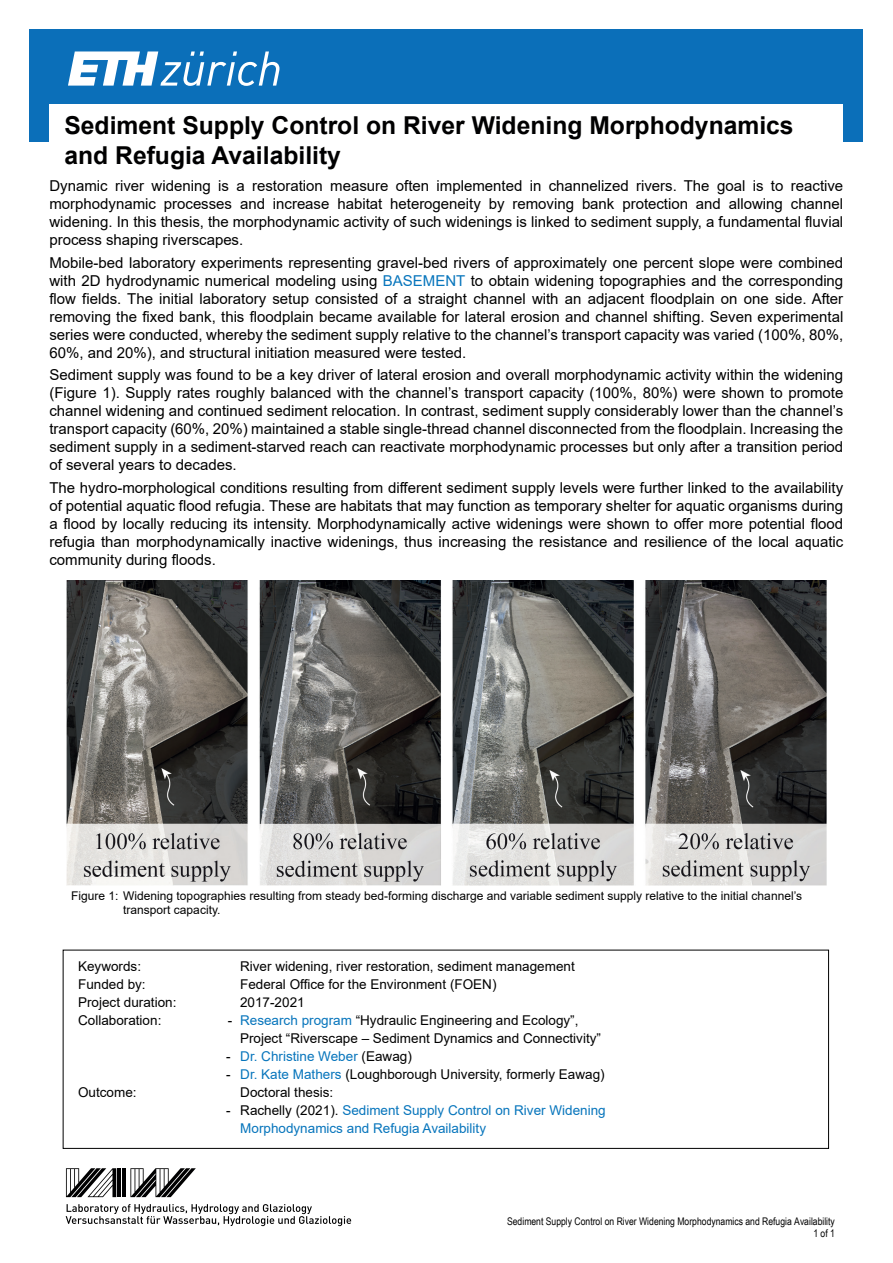
<style>
.page{position:relative;width:893px;height:1263px;background:#fff}
.page>*{position:absolute;margin:0;border:0;box-sizing:border-box;transform-origin:0 0}
.t1{font:700 24.75px/29.5px "Arial";color:#000001}
.t2{font:15px/18px "Arial";color:#000001;text-align:justify}
.t3{font:13.5px/18px "Arial";color:#000001}
.t4{font:13.5px/18px "Arial";color:#0775bc}
.t5{font:12px/14.4px "Arial";color:#000001}
.t6{font:10.5px/12.1px "Arial Narrow";color:#000001;text-align:right}
.s1{color:#0775bc}
.s2{color:#000001}
</style>
<div class="page">
<div style="left:30px;top:29px;width:833px;height:113px;background:#0b6fb9"></div>
<div style="left:49px;top:105px;width:794px;height:52px;background:#fff"></div>
<svg style="left:68px;top:51px;width:211px;height:35px"></svg>
<svg style="left:66px;top:1168px;width:50px;height:29px"></svg>
<hr style="left:117px;top:1168px;width:4px;height:29px;background:#000001">
<hr style="left:122px;top:1168px;width:4px;height:29px;background:#000001">
<svg style="left:130px;top:1168px;width:66px;height:29px"></svg>
<svg style="left:66px;top:1204px;width:285px;height:22px"></svg>
<div style="left:63px;top:950px;width:766px;height:199px;border:1px solid #000001"></div>
<img style="left:67px;top:581px;width:759px;height:304px">
<h1 class="t1" style="left:64px;top:111px;width:731px">Sediment Supply Control on River Widening Morphodynamics and Refugia Availability</h1>
<p class="t2" style="left:49px;top:177px;width:795px">Dynamic river widening is a restoration measure often implemented in channelized rivers. The goal is to reactive morphodynamic processes and increase habitat heterogeneity by removing bank protection and allowing channel widening. In this thesis, the morphodynamic activity of such widenings is linked to sediment supply, a fundamental fluvial process shaping riverscapes.</p>
<p class="t2" style="left:49px;top:254px;width:795px">Mobile-bed laboratory experiments representing gravel-bed rivers of approximately one percent slope were combined with 2D hydrodynamic numerical modeling using <span class="s1">BASEMENT</span> to obtain widening topographies and the corresponding flow fields. The initial laboratory setup consisted of a straight channel with an adjacent floodplain on one side. After removing the fixed bank, this floodplain became available for lateral erosion and channel shifting. Seven experimental series were conducted, whereby the sediment supply relative to the channel’s transport capacity was varied (100%, 80%, 60%, and 20%), and structural initiation measured were tested.</p>
<p class="t2" style="left:49px;top:366px;width:795px">Sediment supply was found to be a key driver of lateral erosion and overall morphodynamic activity within the widening (Figure 1). Supply rates roughly balanced with the channel’s transport capacity (100%, 80%) were shown to promote channel widening and continued sediment relocation. In contrast, sediment supply considerably lower than the channel’s transport capacity (60%, 20%) maintained a stable single-thread channel disconnected from the floodplain. Increasing the sediment supply in a sediment-starved reach can reactivate morphodynamic processes but only after a transition period of several years to decades.</p>
<p class="t2" style="left:49px;top:479px;width:795px">The hydro-morphological conditions resulting from different sediment supply levels were further linked to the availability of potential aquatic flood refugia. These are habitats that may function as temporary shelter for aquatic organisms during a flood by locally reducing its intensity. Morphodynamically active widenings were shown to offer more potential flood refugia than morphodynamically inactive widenings, thus increasing the resistance and resilience of the local aquatic community during floods.</p>
<p class="t5" style="left:123px;top:888px;width:680px;text-indent:-52px">Figure 1: Widening topographies resulting from steady bed-forming discharge and variable sediment supply relative to the initial channel’s transport capacity.</p>
<p class="t3" style="left:78px;top:957px;width:65px">Keywords:</p>
<p class="t3" style="left:240px;top:957px;width:336px">River widening, river restoration, sediment management</p>
<p class="t3" style="left:78px;top:975px;width:69px">Funded by:</p>
<p class="t3" style="left:240px;top:975px;width:258px">Federal Office for the Environment (FOEN)</p>
<p class="t3" style="left:78px;top:993px;width:100px">Project duration:</p>
<p class="t3" style="left:240px;top:993px;width:66px">2017-2021</p>
<p class="t3" style="left:78px;top:1011px;width:85px">Collaboration:</p>
<p class="t3" style="left:240px;top:1011px;width:362px;text-indent:-12px">- <span class="s1">Research program</span> “Hydraulic Engineering and Ecology”,<br>Project “Riverscape – Sediment Dynamics and Connectivity”</p>
<p class="t4" style="left:226px;top:1047px;width:187px"><span class="s2">-</span> Dr. Christine Weber <span class="s2">(Eawag)</span></p>
<p class="t3" style="left:226px;top:1065px;width:380px">- <span class="s1">Dr. Kate Mathers</span> (Loughborough University, formerly Eawag)</p>
<p class="t3" style="left:78px;top:1083px;width:60px">Outcome:</p>
<p class="t3" style="left:240px;top:1083px;width:95px">Doctoral thesis:</p>
<p class="t4" style="left:240px;top:1101px;width:367px;text-indent:-14px"><span class="s2">- Rachelly (2021).</span> Sediment Supply Control on River Widening<br>Morphodynamics and Refugia Availability</p>
<p class="t6" style="left:507px;top:1214px;width:329px">Sediment Supply Control on River Widening Morphodynamics and Refugia Availability<br>1 of 1</p>
</div>
